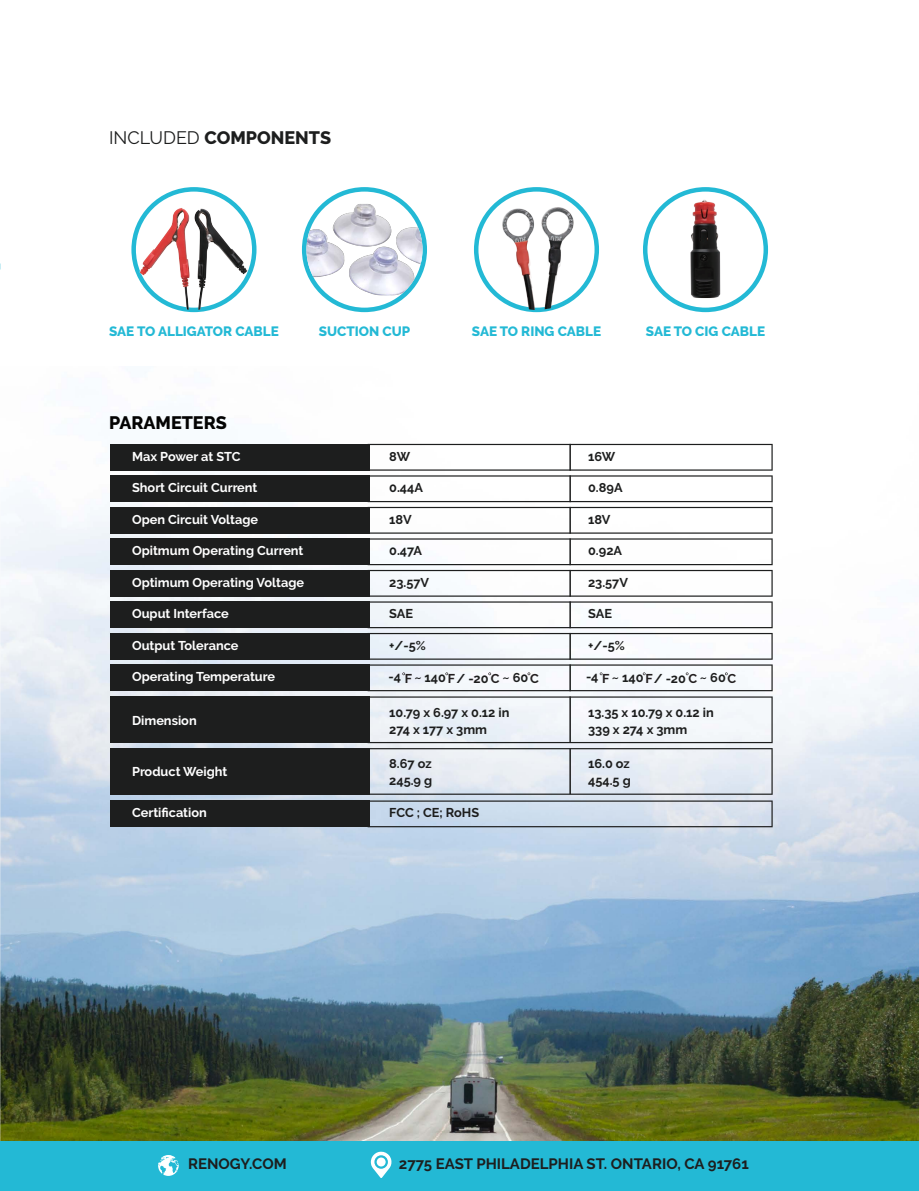
<style>
.page{position:relative;width:919px;height:1191px;background:#fff}
.page>*{position:absolute;margin:0;border:0;box-sizing:border-box;transform-origin:0 0}
.t1{font:800 18px "Raleway";color:#1d1e1e}
.t2{font:800 18px "Raleway";color:#030303}
.t3{font:700 15px "Raleway";color:#1d1e1e}
.t4{font:800 13.5px "Raleway";color:#23b9d5}
.t5{font:700 12.75px/16.8px "Raleway";color:#1d1e1e}
.t6{font:700 12.75px "Raleway";color:#fff}
.s1{font-weight:400}
.s2{color:#231f20}
</style>
<div class="page">
<img style="left:0;top:443px;width:918px;height:698px">
<div style="left:0;top:1141px;width:918px;height:50px;background:#23b9d5"></div>
<svg style="left:158px;top:1155px;width:21px;height:20px"></svg>
<svg style="left:371px;top:1151px;width:21px;height:27px"></svg>
<div style="left:376px;top:1157px;width:9px;height:9px;background:#fff;border-radius:50%"></div>
<hr style="left:0;top:580px;width:1px;height:251px;background:#23b9d5">
<img style="left:0;top:831px;width:1px;height:310px">
<div style="left:110px;top:444px;width:259px;height:26px;background:#1d1e1e"></div>
<div style="left:110px;top:475px;width:259px;height:27px;background:#1d1e1e"></div>
<div style="left:110px;top:507px;width:259px;height:26px;background:#1d1e1e"></div>
<div style="left:110px;top:538px;width:259px;height:27px;background:#1d1e1e"></div>
<div style="left:110px;top:570px;width:259px;height:26px;background:#1d1e1e"></div>
<div style="left:110px;top:601px;width:259px;height:27px;background:#1d1e1e"></div>
<div style="left:110px;top:633px;width:259px;height:26px;background:#1d1e1e"></div>
<div style="left:110px;top:664px;width:259px;height:27px;background:#1d1e1e"></div>
<div style="left:110px;top:696px;width:259px;height:47px;background:#1d1e1e"></div>
<div style="left:110px;top:800px;width:259px;height:27px;background:#1d1e1e"></div>
<div style="left:110px;top:748px;width:259px;height:47px;background:#1d1e1e"></div>
<div style="left:131px;top:187px;width:125px;height:125px;border:4px solid #23b9d5;border-radius:50%"></div>
<img style="left:134px;top:202px;width:120px;height:108px">
<div style="left:302px;top:187px;width:125px;height:125px;border:4px solid #23b9d5;border-radius:50%"></div>
<div style="left:474px;top:187px;width:125px;height:125px;border:4px solid #23b9d5;border-radius:50%"></div>
<img style="left:488px;top:199px;width:103px;height:111px">
<div style="left:643px;top:187px;width:125px;height:125px;border:4px solid #23b9d5;border-radius:50%"></div>
<img style="left:667px;top:190px;width:79px;height:119px">
<img style="left:306px;top:204px;width:116px;height:91px">
<svg style="left:367px;top:444px;width:405px;height:383px"></svg>
<h1 class="t1" style="left:109px;top:127px;width:223px"><span class="s1">INCLUDED</span> COMPONENTS</h1>
<p class="t4" style="left:109px;top:324px;width:171px">SAE TO ALLIGATOR CABLE</p>
<p class="t4" style="left:319px;top:324px;width:93px">SUCTION CUP</p>
<p class="t4" style="left:472px;top:324px;width:131px">SAE TO RING CABLE</p>
<p class="t4" style="left:645px;top:324px;width:121px">SAE TO CIG CABLE</p>
<h1 class="t2" style="left:109px;top:413px;width:119px">PARAMETERS</h1>
<p class="t6" style="left:132px;top:449px;width:110px">Max Power at STC</p>
<p class="t6" style="left:132px;top:480px;width:127px">Short Circuit Current</p>
<p class="t6" style="left:132px;top:512px;width:128px">Open Circuit Voltage</p>
<p class="t6" style="left:132px;top:543px;width:173px">Opitmum Operating Current</p>
<p class="t6" style="left:132px;top:575px;width:173px">Optimum Operating Voltage</p>
<p class="t6" style="left:132px;top:606px;width:98px">Ouput Interface</p>
<p class="t6" style="left:132px;top:638px;width:108px">Output Tolerance</p>
<p class="t6" style="left:132px;top:669px;width:144px">Operating Temperature</p>
<p class="t6" style="left:132px;top:713px;width:66px">Dimension</p>
<p class="t5" style="left:588px;top:448px;width:29px">16W</p>
<p class="t5" style="left:588px;top:479px;width:36px">0.89A</p>
<p class="t5" style="left:588px;top:511px;width:24px">18V</p>
<p class="t5" style="left:588px;top:542px;width:35px">0.92A</p>
<p class="t5" style="left:588px;top:574px;width:41px">23.57V</p>
<p class="t5" style="left:588px;top:605px;width:25px">SAE</p>
<p class="t5" style="left:588px;top:637px;width:38px">+/-5%</p>
<p class="t5" style="left:389px;top:448px;width:22px">8W</p>
<p class="t5" style="left:389px;top:479px;width:35px">0.44A</p>
<p class="t5" style="left:389px;top:511px;width:24px">18V</p>
<p class="t5" style="left:389px;top:542px;width:34px">0.47A</p>
<p class="t5" style="left:389px;top:574px;width:41px">23.57V</p>
<p class="t5" style="left:389px;top:605px;width:25px">SAE</p>
<p class="t5" style="left:389px;top:637px;width:38px">+/-5%</p>
<p class="t5" style="left:388px;top:669px;width:152px">-4 <span class="s2">F</span>~ 140<span class="s2">F</span>/ -20<span class="s2">C</span> ~ 60<span class="s2">C</span></p>
<p class="t5" style="left:586px;top:669px;width:152px">-4 <span class="s2">F</span>~ 140<span class="s2">F</span>/ -20<span class="s2">C</span> ~ 60<span class="s2">C</span></p>
<p class="t5" style="left:389px;top:704px;width:122px">10.79 x 6.97 x 0.12 in</p>
<p class="t5" style="left:588px;top:704px;width:127px">13.35 x 10.79 x 0.12 in<br>339 x 274 x 3mm</p>
<p class="t5" style="left:588px;top:755px;width:44px">16.0 oz<br>454.5 g</p>
<p class="t5" style="left:389px;top:721px;width:99px">274 x 177 x 3mm</p>
<p class="t6" style="left:132px;top:764px;width:97px">Product Weight</p>
<p class="t5" style="left:389px;top:755px;width:45px">8.67 oz<br>245.9 g</p>
<p class="t6" style="left:132px;top:805px;width:76px">Certification</p>
<p class="t5" style="left:389px;top:804px;width:91px">FCC ; CE; RoHS</p>
<p class="t3" style="left:188px;top:1155px;width:100px">RENOGY.COM</p>
<p class="t3" style="left:399px;top:1155px;width:351px">2775 EAST PHILADELPHIA ST. ONTARIO, CA 91761</p>
</div>
